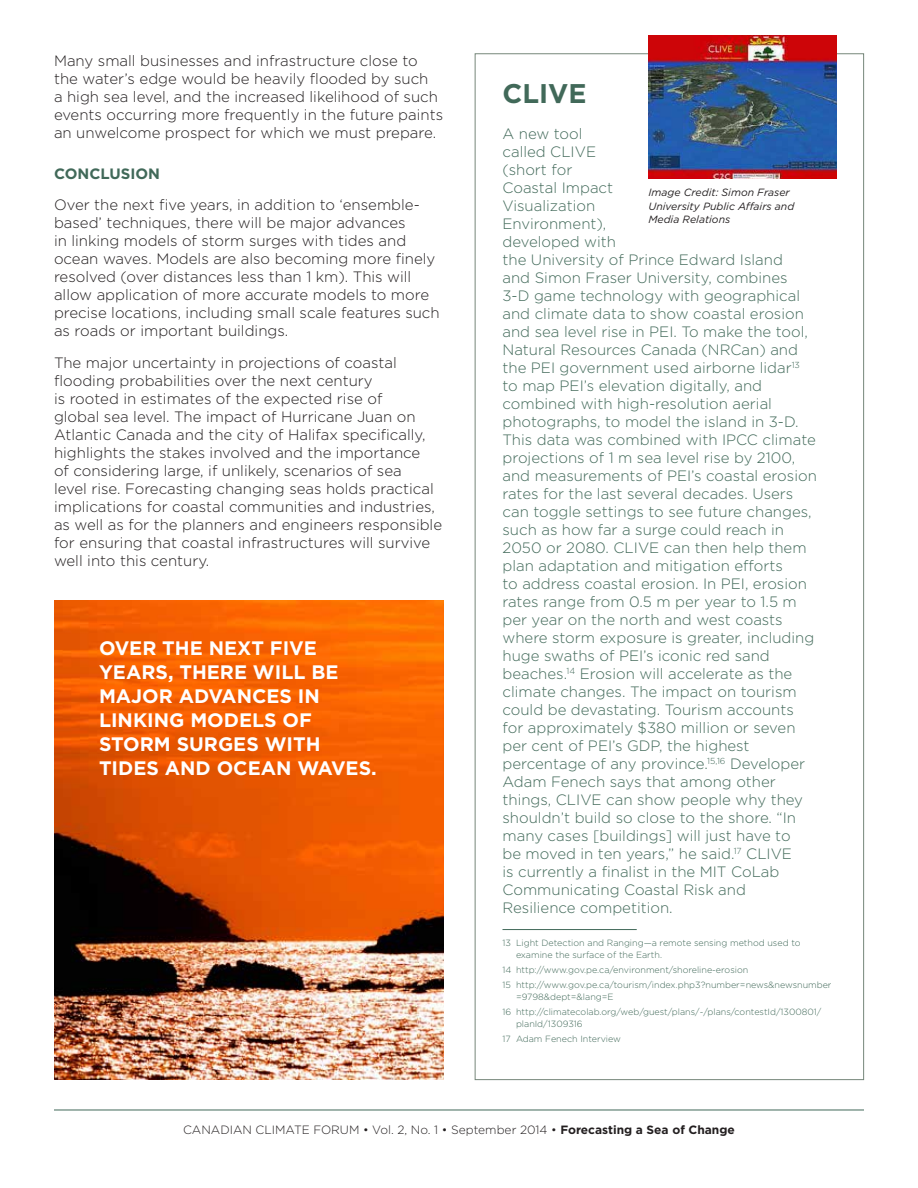
<style>
.page{position:relative;width:918px;height:1188px;background:#fff}
.page>*{position:absolute;margin:0;border:0;box-sizing:border-box;transform-origin:0 0}
.t1{font:700 27px "Gotham HTF";color:#416959}
.t2{font:700 19.5px/24px "Gotham HTF";color:#fff}
.t3{font:300 15px/18px "Gotham HTF";color:#416959}
.t4{font:300 15px/18px "Gotham HTF";color:#231f20}
.t5{font:700 15px "Gotham HTF";color:#416959}
.t6{font:300 12px "Gotham HTF";color:#231f20}
.t7{font:italic 10.5px/13.5px "Gotham HTF";color:#231f20}
.t8{font:300 9px/15px "Gotham HTF";color:#416959}
.s1{font-weight:700}
</style>
<div class="page">
<hr style="left:54px;top:1110px;width:810px;height:1px;background:#416959">
<hr style="left:502px;top:929px;width:135px;height:1px;background:#416959">
<img style="left:648px;top:36px;width:189px;height:143px">
<img style="left:54px;top:600px;width:389px;height:479px">
<p class="t4" style="left:54px;top:52px;width:391px">Many small businesses and infrastructure close to the water’s edge would be heavily flooded by such<br>a high sea level, and the increased likelihood of such events occurring more frequently in the future paints an unwelcome prospect for which we must prepare.</p>
<p class="t5" style="left:54px;top:165px;width:35px">CONCL</p>
<p class="t5" style="left:109px;top:165px;width:50px">USION</p>
<p class="t4" style="left:54px;top:196px;width:387px">Over the next five years, in addition to ‘ensemble&shy;based’ techniques, there will be major advances<br>in linking models of storm surges with tides and ocean waves. Models are also becoming more finely resolved (over distances less than 1 km). This will allow application of more accurate models to more precise locations, including small scale features such as roads or important buildings.</p>
<p class="t4" style="left:54px;top:354px;width:390px">The major uncertainty in projections of coastal flooding probabilities over the next century<br>is rooted in estimates of the expected rise of<br>global sea level. The impact of Hurricane Juan on Atlantic Canada and the city of Halifax specifically, highlights the stakes involved and the importance<br>of considering large, if unlikely, scenarios of sea<br>level rise. Forecasting changing seas holds practical implications for coastal communities and industries, as well as for the planners and engineers responsible for ensuring that coastal infrastructures will survive well into this century.</p>
<h2 class="t2" style="left:99px;top:636px;width:219px">OVER THE N EXT FIVE<br>YEARS, THERE WILL</h2>
<h2 class="t2" style="left:311px;top:660px;width:29px">BE</h2>
<h2 class="t2" style="left:99px;top:684px;width:96px">MAJOR ADVANC</h2>
<h2 class="t2" style="left:99px;top:684px;width:223px;text-indent:167px">ES IN<br>LIN KING MODELS OF<br>STORM SURGES WITH<br>TIDES AND</h2>
<h2 class="t2" style="left:217px;top:756px;width:98px">OCEAN WAV</h2>
<h2 class="t2" style="left:346px;top:756px;width:33px">ES.</h2>
<h1 class="t1" style="left:502px;top:78px;width:17px">CLIV</h1>
<h1 class="t1" style="left:568px;top:78px;width:20px">E</h1>
<p class="t3" style="left:502px;top:125px;width:316px">A new tool<br>called CLIVE<br>(short for<br>Coastal Impact<br>Visualization<br>Environment),<br>developed with<br>the University of Prince Edward Island<br>and Simon Fraser University, combines 3-D game technology with geographical and climate data to show coastal erosion and sea level rise in PEI. To make the tool, Natural Resources Canada (NRCan) and the PEI government used airborne lidar<sup>13 </sup>to map PEI’s elevation digitally, and combined with high-resolution aerial photographs, to model the island in 3-D.<br>This data was combined with IPCC climate projections of 1 m sea level rise by 2100, and measurements of PEI’s coastal erosion rates for the last several decades. Users can toggle settings to see future changes, such as how far a surge could reach in 2050 or 2080. CLIVE can then help them plan adaptation and mitigation efforts<br>to address coastal erosion. In PEI, erosion rates range from 0.5 m per year to 1.5 m per year on the north and west coasts where storm exposure is greater, including huge swaths of PEI’s iconic red sand beaches.<sup>14</sup> Erosion will accelerate as the climate changes. The impact on tourism could be devastating. Tourism accounts for approximately $380 million or seven per cent of PEI’s GDP, the highest percentage of any province.<sup>15,16</sup> Developer Adam Fenech says that among other things, CLIVE can show people why they shouldn’t build so close to the shore. “In many cases [buildings] will just have to<br>be moved in ten years,” he said.<sup>17</sup> CLIVE<br>is currently a finalist in the MIT CoLab Communicating Coastal Risk and Resilience competition.</p>
<p class="t8" style="left:516px;top:937px;width:286px;line-height:12px;text-indent:-14px">13 Light Detection and Ranging—a remote sensing method used to examine the surface of the Earth.</p>
<p class="t8" style="left:503px;top:963px;width:331px">14 http://www.gov.pe.ca/environment/shoreline-erosion<br>15 http://www.gov.pe.ca/tourism/index.php3?number=news&amp;newsnumber</p>
<p class="t8" style="left:503px;top:990px;width:320px;text-indent:14px">=9798&amp;dept=&amp;lang=E<br>16 http://climatecolab.org/web/guest/plans/-/plans/contestId/1300801/</p>
<p class="t8" style="left:503px;top:1017px;width:120px;text-indent:14px">planId/1309316<br>17 Adam Fenech Interview</p>
<p class="t7" style="left:648px;top:186px;width:147px">Image Credit: Simon Fraser<br>University Public Affairs and<br>Media Relations</p>
<p class="t6" style="left:183px;top:1123px;width:553px">CANADIAN CLIMATE FORUM • Vol. 2, No. 1 • September 2014 • <span class="s1">FORECASTING A SEA OF CHANGE</span></p>
</div>
